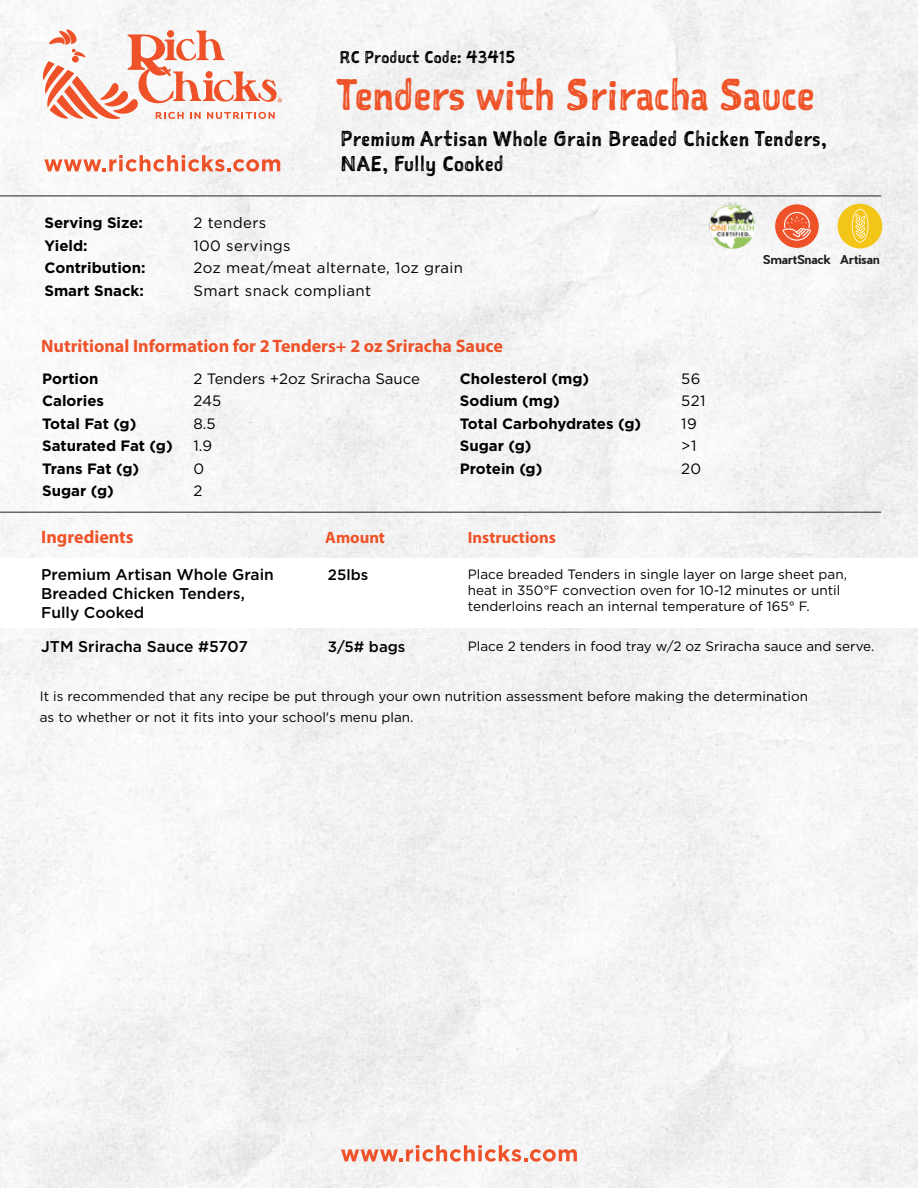
<style>
.page{position:relative;width:918px;height:1188px;background:#f5f5f5}
.page>*{position:absolute;margin:0;border:0;box-sizing:border-box;transform-origin:0 0}
.t1{font:42px "Sketchnote Square";color:#ef5328}
.t2{font:20.4px/24.5px "Sketchnote Square";letter-spacing:.025em;color:#000}
.t3{font:700 18px "Myriad Pro";color:#ef5229}
.t4{font:700 16.5px "Myriad Pro";color:#ef5229}
.t5{font:16.2px "Sketchnote Square";letter-spacing:.025em;color:#000}
.t6{font:500 15.6px/18.8px "Gotham";color:#000}
.t7{font:700 15px/22.5px "Gotham";color:#000}
.t8{font:15px/22.5px "Gotham";letter-spacing:.025em;color:#000}
.t9{font:15px/22.5px "Gotham";color:#000}
.t10{font:500 15px "Gotham";color:#000}
.t11{font:13.5px/16.2px "Gotham";color:#000}
.t12{font:700 12px "Pier Sans";color:#231f20}
</style>
<div class="page">
<div style="left:0;top:558px;width:918px;height:70px;background:#fff"></div>
<svg style="left:43px;top:28px;width:239px;height:91px"></svg>
<svg style="left:44px;top:155px;width:236px;height:17px"></svg>
<svg style="left:341px;top:1145px;width:236px;height:17px"></svg>
<hr style="left:0;top:196px;width:881px;height:1px;background:#231f20">
<hr style="left:0;top:512px;width:881px;height:1px;background:#231f20">
<div style="left:775px;top:204px;width:44px;height:44px;background:#ef5229;border-radius:50%"></div>
<svg style="left:782px;top:212px;width:29px;height:29px"></svg>
<div style="left:838px;top:204px;width:44px;height:44px;background:#f3c517;border-radius:50%"></div>
<svg style="left:852px;top:209px;width:16px;height:33px"></svg>
<img style="left:709px;top:202px;width:47px;height:47px;border-radius:23px">
<p class="t5" style="left:340px;top:46px;width:177px">RC Product Code: 43415</p>
<h1 class="t1" style="left:336px;top:66px;width:480px">Tenders with Sriracha Sauce</h1>
<h2 class="t2" style="left:341px;top:126px;width:488px">Premium Artisan Whole Grain Breaded Chicken Tenders,<br>NAE, Fully Cooked</h2>
<p class="t7" style="left:44px;top:212px;width:103px">Serving Size:<br>Yield:<br>Contribution:<br>Smart Snack:</p>
<p class="t8" style="left:193px;top:211px;width:271px">2 tenders<br>100 servings<br>2oz meat/meat alternate, 1oz grain<br>Smart snack compliant</p>
<h3 class="t3" style="left:41px;top:334px;width:463px">Nutritional Information for 2 Tenders+ 2 oz Sriracha Sauce</h3>
<p class="t7" style="left:42px;top:367px;width:132px">Portion<br>Calories<br>Total Fat (g)<br>Saturated Fat (g)<br>Trans Fat (g)<br>Sugar (g)</p>
<p class="t9" style="left:193px;top:367px;width:228px">2 Tenders +2oz Sriracha Sauce<br>245<br>8.5<br>1.9<br>0<br>2</p>
<p class="t7" style="left:460px;top:367px;width:183px">Cholesterol (mg)<br>Sodium (mg)<br>Total Carbohydrates (g)<br>Sugar (g)<br>Protein (g)</p>
<p class="t8" style="left:681px;top:367px;width:26px">56<br>521<br>19 &gt;1<br>20</p>
<p class="t12" style="left:763px;top:251px;width:118px">SmartSnack Artisan</p>
<h3 class="t3" style="left:41px;top:525px;width:94px">Ingredients</h3>
<p class="t4" style="left:325px;top:527px;width:61px">Amount</p>
<p class="t4" style="left:468px;top:527px;width:90px">Instructions</p>
<p class="t6" style="left:41px;top:565px;width:234px">Premium Artisan Whole Grain<br>Breaded Chicken Tenders,<br>Fully Cooked</p>
<p class="t6" style="left:41px;top:637px;width:208px">JTM Sriracha Sauce #5707</p>
<p class="t11" style="left:468px;top:565px;width:381px">Place breaded Tenders in single layer on large sheet pan, heat in 350°F convection oven for 10-12 minutes or until tenderloins reach an internal temperature of 165° F.</p>
<p class="t10" style="left:328px;top:565px;width:42px">25lbs</p>
<p class="t10" style="left:328px;top:636px;width:79px">3/5# bags</p>
<p class="t11" style="left:468px;top:638px;width:408px">Place 2 tenders in food tray w/2 oz Sriracha sauce and serve.</p>
<p class="t11" style="left:40px;top:685px;width:770px;line-height:21.5px">It is recommended that any recipe be put through your own nutrition assessment before making the determination as to whether or not it fits into your school's menu plan.</p>
</div>
